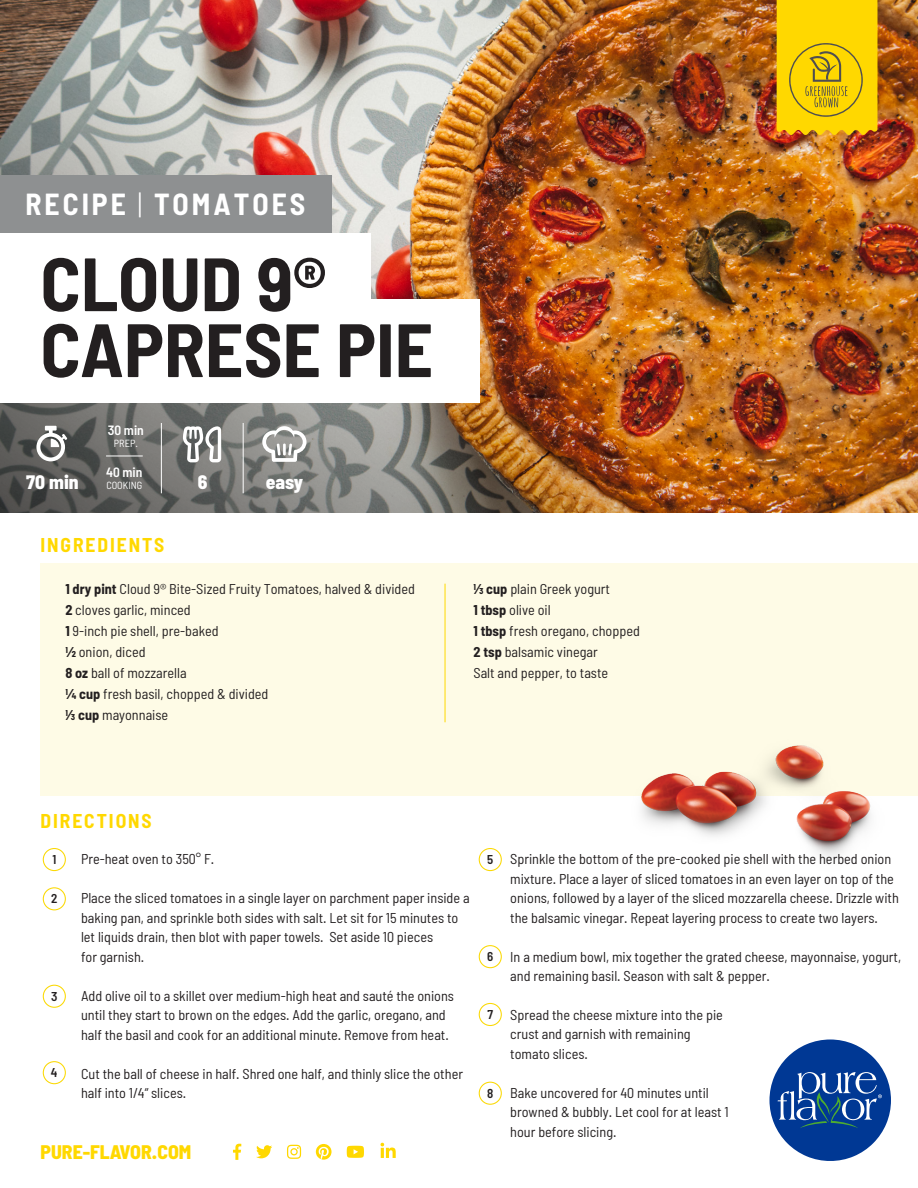
<style>
.page{position:relative;width:918px;height:1188px;background:#fff}
.page>*{position:absolute;margin:0;border:0;box-sizing:border-box;transform-origin:0 0}
.t1{font:700 semi-condensed 75.3px/65.8px "Barlow";color:#231f20}
.t2{font:700 semi-condensed 29.7px "Barlow";letter-spacing:.1em;color:#fff}
.t3{font:800 semi-condensed 19.65px "Barlow";color:#ffd800}
.t4{font:700 semi-condensed 19.5px "Barlow";letter-spacing:.1em;color:#ffd800}
.t5{font:800 semi-condensed 19.5px "Barlow";color:#fff}
.t6{font:semi-condensed 14.25px/19.5px "Barlow";color:#231f20}
.t7{font:600 semi-condensed 13.5px "Barlow";color:#fff}
.t8{font:600 semi-condensed 12.9px "Barlow";color:#231f20}
.t9{font:semi-condensed 10.35px "Barlow";color:#fff}
.s1{font-weight:300}
.s2{font-weight:700}
</style>
<div class="page">
<img style="left:0;top:0;width:918px;height:513px">
<div style="left:40px;top:563px;width:878px;height:233px;background:#fefbe6"></div>
<svg style="left:769px;top:1040px;width:122px;height:121px"></svg>
<svg style="left:777px;top:0;width:101px;height:135px;background:#f1cb05"></svg>
<svg style="left:233px;top:1144px;width:131px;height:16px"></svg>
<svg style="left:381px;top:1143px;width:15px;height:15px"></svg>
<div style="left:43px;top:848px;width:23px;height:23px;border:1px solid #fbd905;border-radius:50%"></div>
<div style="left:43px;top:887px;width:23px;height:23px;border:1px solid #fbd905;border-radius:50%"></div>
<div style="left:43px;top:985px;width:23px;height:23px;border:1px solid #fbd905;border-radius:50%"></div>
<div style="left:43px;top:1061px;width:23px;height:23px;border:1px solid #fbd905;border-radius:50%"></div>
<div style="left:479px;top:848px;width:23px;height:23px;border:1px solid #fbd905;border-radius:50%"></div>
<div style="left:479px;top:945px;width:23px;height:23px;border:1px solid #fbd905;border-radius:50%"></div>
<div style="left:479px;top:1003px;width:23px;height:23px;border:1px solid #fbd905;border-radius:50%"></div>
<div style="left:479px;top:1082px;width:23px;height:23px;border:1px solid #fbd905;border-radius:50%"></div>
<div style="left:0;top:176px;width:332px;height:57px;background:#8e9091"></div>
<img style="left:641px;top:745px;width:230px;height:112px">
<svg style="left:183px;top:426px;width:38px;height:36px"></svg>
<svg style="left:262px;top:426px;width:45px;height:36px"></svg>
<svg style="left:36px;top:426px;width:31px;height:35px"></svg>
<hr style="left:161px;top:423px;width:1px;height:70px;background:#fff">
<hr style="left:243px;top:423px;width:1px;height:70px;background:#fff">
<hr style="left:106px;top:456px;width:37px;height:1px;background:#fff">
<div style="left:0;top:233px;width:371px;height:103px;background:#fff"></div>
<div style="left:0;top:299px;width:479px;height:103px;background:#fff"></div>
<hr style="left:445px;top:584px;width:1px;height:138px;background:#ffd800">
<h2 class="t2" style="left:26px;top:186px;width:281px">RECIPE <span class="s1">|</span> TOMATOES</h2>
<h1 class="t1" style="left:40px;top:249px;width:394px">CLOUD 9®<br>CAPRESE PIE</h1>
<p class="t7" style="left:108px;top:422px;width:38px">30 min</p>
<p class="t9" style="left:114px;top:437px;width:25px">PREP.</p>
<p class="t7" style="left:106px;top:463px;width:38px">40 min</p>
<p class="t9" style="left:106px;top:479px;width:37px">COOKING</p>
<h3 class="t5" style="left:26px;top:470px;width:54px">70 min</h3>
<h3 class="t5" style="left:198px;top:470px;width:11px">6</h3>
<h3 class="t5" style="left:266px;top:470px;width:39px">easy</h3>
<h3 class="t4" style="left:40px;top:533px;width:125px">INGREDIENTS</h3>
<p class="t6" style="left:65px;top:578px;width:351px;line-height:21px"><span class="s2">1 dry pint</span> Cloud 9® Bite-Sized Fruity Tomatoes, halved &amp; divided<br><span class="s2">2</span> cloves garlic, minced<br><span class="s2">1</span> 9-inch pie shell, pre-baked<br><span class="s2">½</span> onion, diced<br><span class="s2">8 oz</span> ball of mozzarella<br><span class="s2">¼ cup</span> fresh basil, chopped &amp; divided<br><span class="s2">1⁄3 cup</span> mayonnaise</p>
<p class="t6" style="left:474px;top:578px;width:168px;line-height:21px"><span class="s2">1⁄3 cup</span> plain Greek yogurt<br><span class="s2">1 tbsp</span> olive oil<br><span class="s2">1 tbsp</span> fresh oregano, chopped<br><span class="s2">2 tsp</span> balsamic vinegar<br>Salt and pepper, to taste</p>
<h3 class="t4" style="left:40px;top:809px;width:113px">DIRECTIONS</h3>
<p class="t8" style="left:52px;top:851px;width:5px">1</p>
<p class="t8" style="left:51px;top:891px;width:8px">2</p>
<p class="t8" style="left:51px;top:988px;width:8px">3</p>
<p class="t8" style="left:51px;top:1065px;width:8px">4</p>
<p class="t6" style="left:81px;top:849px;width:135px">Pre-heat oven to 350° F.</p>
<p class="t6" style="left:81px;top:888px;width:390px">Place the sliced tomatoes in a single layer on parchment paper inside a baking pan, and sprinkle both sides with salt. Let sit for 15 minutes to let liquids drain, then blot with paper towels. Set aside 10 pieces<br>for garnish.</p>
<p class="t6" style="left:81px;top:985px;width:375px">Add olive oil to a skillet over medium-high heat and sauté the onions until they start to brown on the edges. Add the garlic, oregano, and half the basil and cook for an additional minute. Remove from heat.</p>
<p class="t6" style="left:81px;top:1063px;width:384px">Cut the ball of cheese in half. Shred one half, and thinly slice the other half into 1/4“ slices.</p>
<h3 class="t3" style="left:40px;top:1140px;width:152px">PURE-FLAVOR.COM</h3>
<p class="t8" style="left:487px;top:851px;width:8px">5</p>
<p class="t8" style="left:487px;top:948px;width:8px">6</p>
<p class="t8" style="left:487px;top:1006px;width:7px">7</p>
<p class="t8" style="left:487px;top:1085px;width:8px">8</p>
<p class="t6" style="left:510px;top:849px;width:390px">Sprinkle the bottom of the pre-cooked pie shell with the herbed onion mixture. Place a layer of sliced tomatoes in an even layer on top of the onions, followed by a layer of the sliced mozzarella cheese. Drizzle with the balsamic vinegar. Repeat layering process to create two layers.</p>
<p class="t6" style="left:510px;top:946px;width:393px">In a medium bowl, mix together the grated cheese, mayonnaise, yogurt, and remaining basil. Season with salt &amp; pepper.</p>
<p class="t6" style="left:510px;top:1005px;width:214px">Spread the cheese mixture into the pie crust and garnish with remaining tomato slices.</p>
<p class="t6" style="left:510px;top:1083px;width:220px">Bake uncovered for 40 minutes until browned &amp; bubbly. Let cool for at least 1 hour before slicing.</p>
</div>
